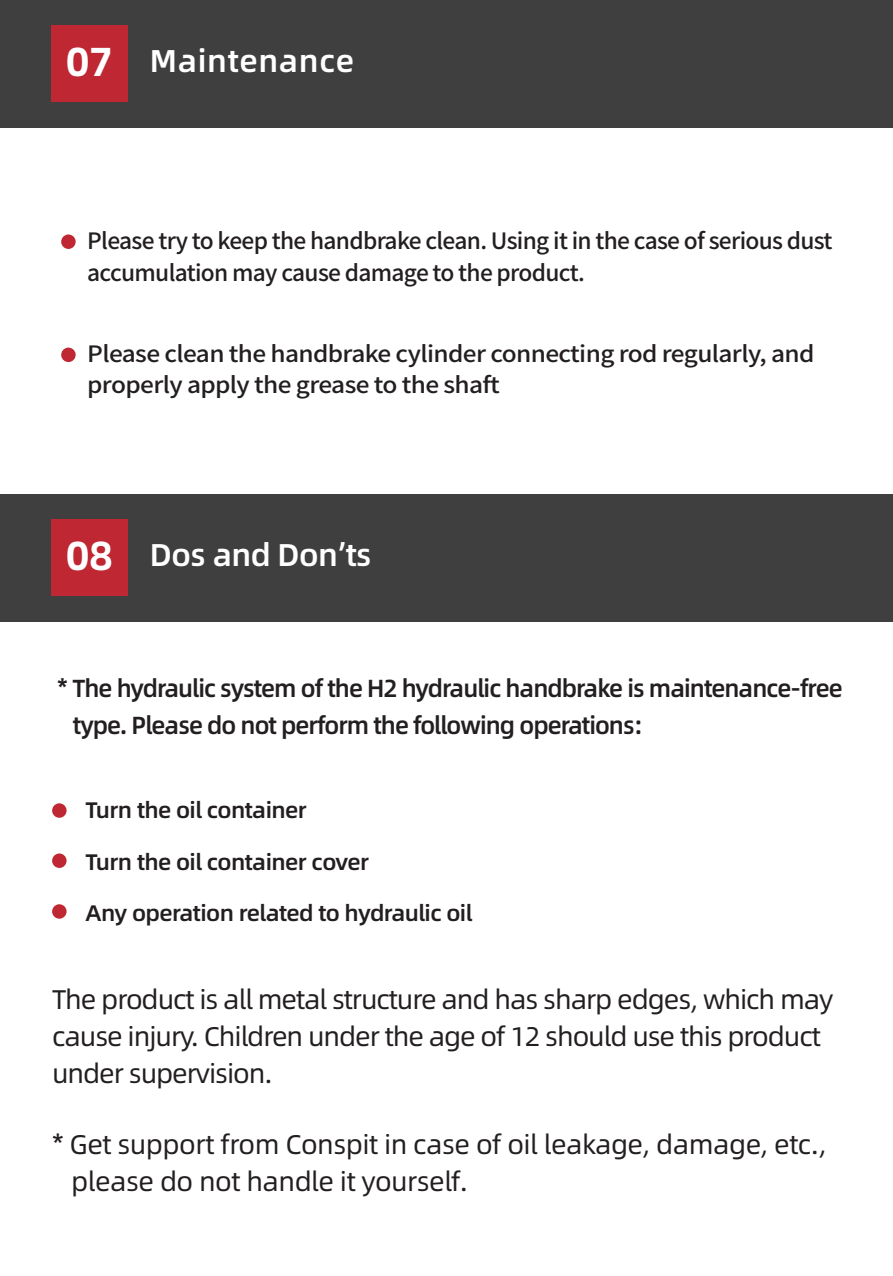
<style>
.page{position:relative;width:893px;height:1276px;background:#fff}
.page>*{position:absolute;margin:0;border:0;box-sizing:border-box;transform-origin:0 0}
.t1{font:31.5px "Alibaba Pu Hui Ti M";letter-spacing:-.02em;color:#fff}
.t2{font:31.5px "Alibaba Pu Hui Ti M";letter-spacing:.02em;color:#fff}
.t3{font:27px/36.9px "Alibaba Pu Hui Ti R";letter-spacing:-.04em;color:#231f20}
.t4{font:27px/36.9px "Alibaba Pu Hui Ti R";letter-spacing:-.02em;color:#231f20}
.t5{font:24.75px/36.9px "Alibaba Pu Hui Ti M";letter-spacing:-.04em;color:#231f20}
.t6{font:500 22.5px/32.6px "Source Han Sans CN";letter-spacing:-.03em;color:#231f20}
.t7{font:500 22.5px/30.8px "Source Han Sans CN";letter-spacing:-.03em;color:#231f20;scale:1.08 1}
.t8{font:22.5px "Alibaba Pu Hui Ti M";letter-spacing:-.025em;color:#231f20}
.s1{font-family:"Alibaba Pu Hui Ti B";font-size:40.5px}
</style>
<div class="page">
<div style="left:0;top:0;width:893px;height:128px;background:#3f3f40"></div>
<div style="left:51px;top:25px;width:77px;height:77px;background:#bf2732"></div>
<div style="left:0;top:494px;width:893px;height:127px;background:#3f3f40"></div>
<div style="left:51px;top:519px;width:77px;height:77px;background:#bf2732"></div>
<div style="left:61px;top:234px;width:15px;height:15px;background:#bf2732;border-radius:50%"></div>
<div style="left:61px;top:347px;width:15px;height:15px;background:#bf2732;border-radius:50%"></div>
<div style="left:52px;top:803px;width:15px;height:15px;background:#bf2732;border-radius:50%"></div>
<div style="left:52px;top:853px;width:15px;height:15px;background:#bf2732;border-radius:50%"></div>
<div style="left:52px;top:904px;width:15px;height:15px;background:#bf2732;border-radius:50%"></div>
<p class="t2" style="left:66px;top:37px;width:290px"><span class="s1">07</span> Maintenance</p>
<p class="t6" style="left:87px;top:225px;width:747px">Please try to keep the handbrake clean. Using it in the case of serious dust accumulation may cause damage to the product.</p>
<p class="t7" style="left:87px;top:339px;width:675px">Please clean the handbrake cylinder connecting rod regularly, and properly apply the grease to the shaft</p>
<p class="t1" style="left:66px;top:531px;width:307px"><span class="s1">08</span> Dos and Don’ts</p>
<p class="t5" style="left:73px;top:668px;width:771px;text-indent:-16px">* The hydraulic system of the H2 hydraulic handbrake is maintenance-free type. Please do not perform the following operations:</p>
<p class="t8" style="left:86px;top:792px;width:223px">Turn the oil container</p>
<p class="t8" style="left:86px;top:844px;width:285px">Turn the oil container cover</p>
<p class="t8" style="left:86px;top:896px;width:388px">Any operation related to hydraulic oil</p>
<p class="t3" style="left:52px;top:980px;width:783px">The product is all metal structure and has sharp edges, which may cause injury. Children under the age of 12 should use this product under supervision.</p>
<p class="t4" style="left:71px;top:1124px;width:757px;text-indent:-19px">* Get support from Conspit in case of oil leakage, damage, etc., please do not handle it yourself.</p>
</div>
